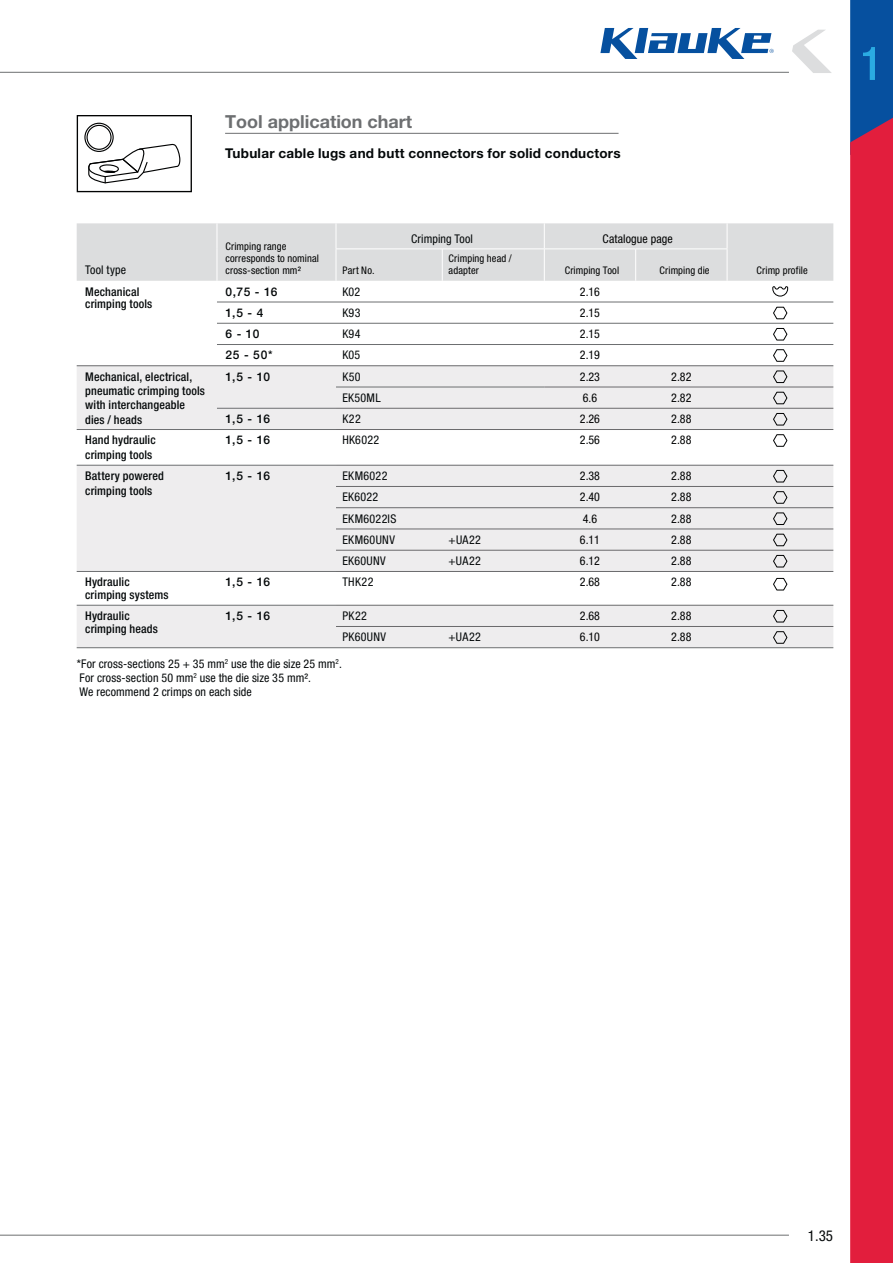
<style>
.page{position:relative;width:893px;height:1263px;background:#fff}
.page>*{position:absolute;margin:0;border:0;box-sizing:border-box;transform-origin:0 0}
.t1{font:700 18px "Helvetica Neue LT Pro";color:#6d6f71}
.t2{font:condensed 15px "Helvetica Neue LT Pro";color:#040809}
.t3{font:700 13.5px "Helvetica Neue LT Pro";letter-spacing:.02em;color:#040809}
.t4{font:condensed 12px/14px "Helvetica Neue LT Pro";letter-spacing:.015em;color:#040809}
.t5{font:500 condensed 12px/14.4px "Helvetica Neue LT Pro";letter-spacing:.01em;color:#040809}
.t6{font:condensed 12px "Helvetica Neue LT Pro";color:#010202}
.t7{font:500 12px "Helvetica Neue LT Pro";letter-spacing:.01em;color:#040809}
.t8{font:condensed 10.5px/12.5px "Helvetica Neue LT Pro";letter-spacing:.015em;color:#010202}
</style>
<div class="page">
<div style="left:77px;top:115px;width:115px;height:77px;border:1px solid #010202"></div>
<div style="left:87px;top:125px;width:25px;height:25px;border:1px solid #010202;border-radius:50%"></div>
<div style="left:84px;top:123px;width:30px;height:29px;border:1px solid #010202;border-radius:50%"></div>
<svg style="left:88px;top:143px;width:93px;height:41px"></svg>
<hr style="left:225px;top:133px;width:393px;height:1px;background:#6d6f71">
<svg style="left:77px;top:366px;width:756px;height:281px;fill:#eeedee"></svg>
<hr style="left:217px;top:302px;width:616px;height:1px;background:#6d6f71">
<hr style="left:217px;top:323px;width:616px;height:1px;background:#6d6f71">
<hr style="left:217px;top:344px;width:616px;height:1px;background:#6d6f71">
<hr style="left:77px;top:365px;width:140px;height:1px;background:#6a6a6c">
<hr style="left:217px;top:365px;width:616px;height:1px;background:#6a6a6c">
<hr style="left:544px;top:387px;width:289px;height:1px;background:#6a6a6c">
<hr style="left:336px;top:387px;width:208px;height:1px;background:#6d6f71">
<hr style="left:336px;top:408px;width:497px;height:1px;background:#6a6a6c">
<hr style="left:336px;top:429px;width:497px;height:1px;background:#6a6a6c">
<hr style="left:217px;top:465px;width:119px;height:1px;background:#6d6f71">
<hr style="left:336px;top:465px;width:497px;height:1px;background:#6a6a6c">
<hr style="left:336px;top:486px;width:497px;height:1px;background:#6a6a6c">
<hr style="left:336px;top:507px;width:497px;height:1px;background:#6a6a6c">
<hr style="left:336px;top:550px;width:497px;height:1px;background:#6a6a6c">
<hr style="left:336px;top:529px;width:497px;height:1px;background:#6a6a6c">
<hr style="left:336px;top:571px;width:497px;height:1px;background:#6a6a6c">
<hr style="left:77px;top:571px;width:140px;height:1px;background:#6d6f71">
<hr style="left:217px;top:571px;width:119px;height:1px;background:#6d6f71">
<hr style="left:77px;top:605px;width:140px;height:1px;background:#6d6f71">
<hr style="left:77px;top:647px;width:140px;height:1px;background:#6d6f71">
<hr style="left:217px;top:605px;width:119px;height:1px;background:#6d6f71">
<hr style="left:217px;top:647px;width:616px;height:1px;background:#6d6f71">
<hr style="left:336px;top:605px;width:497px;height:1px;background:#6a6a6c">
<hr style="left:336px;top:626px;width:497px;height:1px;background:#6a6a6c">
<hr style="left:77px;top:429px;width:140px;height:1px;background:#6d6f71">
<hr style="left:217px;top:429px;width:119px;height:1px;background:#6d6f71">
<hr style="left:77px;top:465px;width:140px;height:1px;background:#6d6f71">
<hr style="left:217px;top:408px;width:119px;height:1px;background:#6d6f71">
<svg style="left:77px;top:223px;width:756px;height:74px"></svg>
<svg style="left:773px;top:306px;width:15px;height:14px"></svg>
<svg style="left:773px;top:328px;width:15px;height:13px"></svg>
<svg style="left:773px;top:349px;width:15px;height:13px"></svg>
<svg style="left:773px;top:370px;width:15px;height:13px"></svg>
<svg style="left:773px;top:391px;width:15px;height:14px"></svg>
<svg style="left:773px;top:413px;width:15px;height:13px"></svg>
<svg style="left:773px;top:434px;width:15px;height:13px"></svg>
<svg style="left:773px;top:470px;width:15px;height:13px"></svg>
<svg style="left:773px;top:491px;width:15px;height:13px"></svg>
<svg style="left:773px;top:512px;width:15px;height:13px"></svg>
<svg style="left:773px;top:533px;width:15px;height:14px"></svg>
<svg style="left:773px;top:555px;width:15px;height:13px"></svg>
<svg style="left:773px;top:578px;width:15px;height:13px"></svg>
<svg style="left:773px;top:610px;width:15px;height:13px"></svg>
<svg style="left:773px;top:631px;width:15px;height:13px"></svg>
<svg style="left:792px;top:30px;width:40px;height:43px"></svg>
<hr style="left:0;top:72px;width:789px;height:1px;background:#6d6f71">
<hr style="left:0;top:1235px;width:789px;height:1px;background:#6d6f71">
<svg style="left:600px;top:28px;width:174px;height:31px"></svg>
<div style="left:850px;top:0;width:43px;height:111px;background:#06509f"></div>
<div style="left:850px;top:111px;width:43px;height:1152px;background:#e21e3d"></div>
<p class="t4" style="left:85px;top:264px;width:42px">Tool type</p>
<h1 class="t1" style="left:225px;top:115px;width:189px">Tool application chart</h1>
<p class="t3" style="left:225px;top:149px;width:397px">Tubular cable lugs and butt connectors for solid conductors</p>
<p class="t8" style="left:225px;top:240px;width:95px">Crimping range corresponds to nominal cross-section mm²</p>
<p class="t4" style="left:411px;top:232px;width:63px">Crimping Tool</p>
<p class="t6" style="left:602px;top:234px;width:72px">Catalogue page</p>
<p class="t8" style="left:449px;top:253px;width:65px">Crimping head / adapter</p>
<p class="t8" style="left:342px;top:265px;width:34px">Part No.</p>
<p class="t8" style="left:756px;top:265px;width:53px">Crimp profile</p>
<p class="t8" style="left:565px;top:265px;width:56px">Crimping Tool</p>
<p class="t8" style="left:659px;top:265px;width:52px">Crimping die</p>
<p class="t5" style="left:85px;top:286px;width:69px;line-height:12.5px">Mechanical crimping tools</p>
<p class="t7" style="left:225px;top:285px;width:54px">0,75 - 16</p>
<p class="t4" style="left:342px;top:285px;width:19px">K02</p>
<p class="t6" style="left:580px;top:287px;width:22px">2.16</p>
<p class="t7" style="left:225px;top:306px;width:39px">1,5 - 4</p>
<p class="t4" style="left:342px;top:307px;width:20px">K93</p>
<p class="t6" style="left:580px;top:308px;width:22px">2.15</p>
<p class="t7" style="left:225px;top:327px;width:35px">6 - 10</p>
<p class="t4" style="left:342px;top:328px;width:20px">K94</p>
<p class="t6" style="left:580px;top:330px;width:22px">2.15</p>
<p class="t7" style="left:225px;top:348px;width:49px">25 - 50*</p>
<p class="t4" style="left:342px;top:349px;width:19px">K05</p>
<p class="t6" style="left:580px;top:351px;width:22px">2.19</p>
<p class="t5" style="left:85px;top:370px;width:121px">Mechanical, electrical, pneumatic crimping tools with interchangeable dies / heads</p>
<p class="t7" style="left:225px;top:370px;width:46px">1,5 - 10</p>
<p class="t4" style="left:342px;top:370px;width:20px">K50</p>
<p class="t6" style="left:580px;top:372px;width:22px">2.23</p>
<p class="t6" style="left:671px;top:372px;width:22px">2.82</p>
<p class="t4" style="left:342px;top:392px;width:40px">EK50ML</p>
<p class="t6" style="left:583px;top:393px;width:16px">6.6</p>
<p class="t6" style="left:671px;top:393px;width:22px">2.82</p>
<p class="t7" style="left:225px;top:412px;width:46px">1,5 - 16</p>
<p class="t4" style="left:342px;top:413px;width:20px">K22</p>
<p class="t6" style="left:580px;top:415px;width:22px">2.26</p>
<p class="t6" style="left:671px;top:415px;width:22px">2.88</p>
<p class="t5" style="left:85px;top:434px;width:72px">Hand hydraulic crimping tools</p>
<p class="t7" style="left:225px;top:433px;width:46px">1,5 - 16</p>
<p class="t4" style="left:342px;top:434px;width:38px">HK6022</p>
<p class="t6" style="left:580px;top:436px;width:22px">2.56</p>
<p class="t6" style="left:671px;top:436px;width:22px">2.88</p>
<p class="t5" style="left:85px;top:470px;width:80px">Battery powered crimping tools</p>
<p class="t7" style="left:225px;top:469px;width:46px">1,5 - 16</p>
<p class="t4" style="left:342px;top:470px;width:47px">EKM6022</p>
<p class="t6" style="left:580px;top:472px;width:22px">2.38</p>
<p class="t6" style="left:671px;top:472px;width:22px">2.88</p>
<p class="t4" style="left:342px;top:491px;width:37px">EK6022</p>
<p class="t6" style="left:580px;top:493px;width:22px">2.40</p>
<p class="t6" style="left:671px;top:493px;width:22px">2.88</p>
<p class="t4" style="left:342px;top:512px;width:55px">EKM6022IS</p>
<p class="t6" style="left:583px;top:514px;width:16px">4.6</p>
<p class="t6" style="left:671px;top:514px;width:22px">2.88</p>
<p class="t4" style="left:342px;top:534px;width:54px">EKM60UNV</p>
<p class="t4" style="left:449px;top:534px;width:34px">+UA22</p>
<p class="t6" style="left:580px;top:535px;width:22px">6.11</p>
<p class="t6" style="left:671px;top:535px;width:22px">2.88</p>
<p class="t4" style="left:342px;top:555px;width:45px">EK60UNV</p>
<p class="t4" style="left:448px;top:555px;width:34px">+UA22</p>
<p class="t6" style="left:580px;top:557px;width:22px">6.12</p>
<p class="t6" style="left:671px;top:557px;width:22px">2.88</p>
<p class="t5" style="left:85px;top:577px;width:85px;line-height:12.5px">Hydraulic crimping systems</p>
<p class="t7" style="left:225px;top:575px;width:46px">1,5 - 16</p>
<p class="t4" style="left:342px;top:576px;width:33px">THK22</p>
<p class="t6" style="left:580px;top:578px;width:22px">2.68</p>
<p class="t6" style="left:671px;top:578px;width:22px">2.88</p>
<p class="t5" style="left:85px;top:611px;width:74px;line-height:12.5px">Hydraulic crimping heads</p>
<p class="t7" style="left:225px;top:609px;width:46px">1,5 - 16</p>
<p class="t4" style="left:342px;top:610px;width:26px">PK22</p>
<p class="t6" style="left:580px;top:612px;width:22px">2.68</p>
<p class="t6" style="left:671px;top:612px;width:22px">2.88</p>
<p class="t4" style="left:342px;top:631px;width:45px">PK60UNV</p>
<p class="t4" style="left:448px;top:631px;width:34px">+UA22</p>
<p class="t6" style="left:580px;top:633px;width:22px">6.10</p>
<p class="t6" style="left:671px;top:633px;width:22px">2.88</p>
<p class="t4" style="left:77px;top:658px;width:267px">*For cross-sections 25 + 35 mm<sup>2</sup> use the die size 25 mm<sup>2</sup>.<br>For cross-section 50 mm<sup>2</sup> use the die size 35 mm².<br>We recommend 2 crimps on each side</p>
<p class="t2" style="left:808px;top:1230px;width:27px">1.35</p>
</div>
